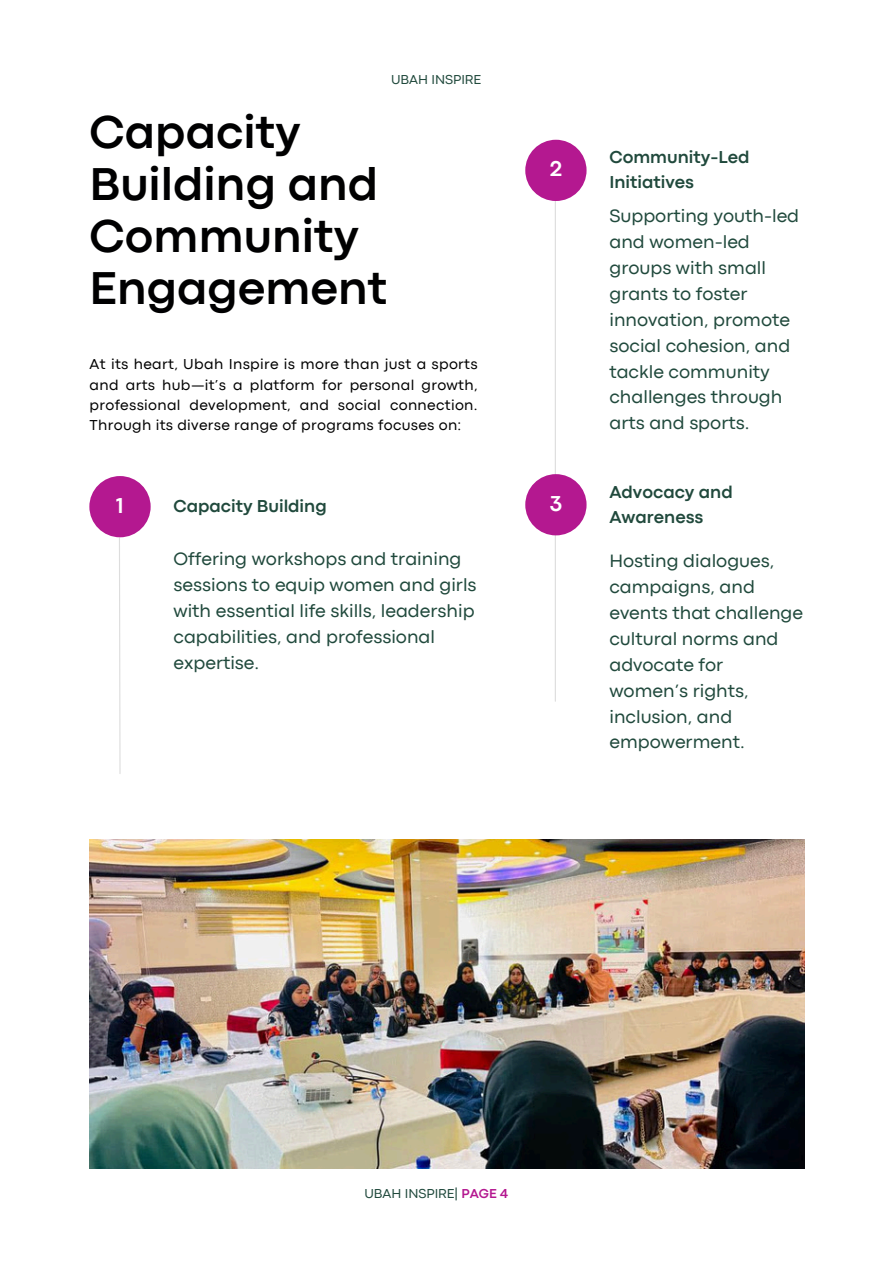
<style>
.page{position:relative;width:894px;height:1264px;background:#fff}
.page>*{position:absolute;margin:0;border:0;box-sizing:border-box;transform-origin:0 0}
.t1{font:700 48px/51.8px "Codec Pro";color:#000001}
.t2{font:700 22.5px "Codec Pro";color:#fff}
.t3{font:18.6px/25.8px "Codec Pro";color:#20493c}
.t4{font:700 18px/24.8px "Codec Pro";color:#20493c}
.t5{font:15px/20.2px "Codec Pro";letter-spacing:.02em;color:#000001;text-align:justify}
.t6{font:13.5px "Codec Pro";color:#20493c}
.s1{font-weight:700;color:#b41890}
</style>
<div class="page">
<hr style="left:554px;top:190px;width:1px;height:511px;background:#ddd">
<div style="left:525px;top:140px;width:61px;height:61px;background:#b41890;border-radius:50%"></div>
<div style="left:525px;top:474px;width:61px;height:61px;background:#b41890;border-radius:50%"></div>
<img style="left:89px;top:839px;width:715px;height:329px">
<svg style="left:118px;top:537px;width:3px;height:237px"></svg>
<div style="left:89px;top:476px;width:62px;height:61px;background:#b41890;border-radius:50%"></div>
<h4 class="t6" style="left:391px;top:75px;width:92px">UBAH INSPIRE</h4>
<p class="t1" style="left:90px;top:110px;width:299px">Capacity<br>Building and<br>Community<br>Engagement</p>
<p class="t5" style="left:90px;top:355px;width:389px">At its heart, Ubah Inspire is more than just a sports and arts hub—it’s a platform for personal growth, professional development, and social connection.<br>Through its diverse range of programs focuses on:</p>
<p class="t2" style="left:116px;top:497px;width:9px">1</p>
<p class="t4" style="left:173px;top:495px;width:155px">Capacity Building</p>
<h2 class="t3" style="left:173px;top:547px;width:304px">Offering workshops and training sessions to equip women and girls with essential life skills, leadership capabilities, and professional expertise.</h2>
<p class="t2" style="left:549px;top:161px;width:14px">2</p>
<h2 class="t4" style="left:609px;top:146px;width:141px">Community-Led<br>Initiatives</h2>
<h3 class="t3" style="left:609px;top:204px;width:191px">Supporting youth-led and women-led groups with small grants to foster innovation, promote social cohesion, and tackle community challenges through arts and sports.</h3>
<h3 class="t2" style="left:549px;top:495px;width:14px">3</h3>
<p class="t4" style="left:609px;top:480px;width:125px">Advocacy and<br>Awareness</p>
<h2 class="t3" style="left:609px;top:549px;width:195px">Hosting dialogues, campaigns, and events that challenge cultural norms and advocate for women’s rights, inclusion, and empowerment.</h2>
<h1 class="t6" style="left:364px;top:1188px;width:145px">UBAH INSPIRE| <span class="s1">PAGE 4</span></h1>
</div>
